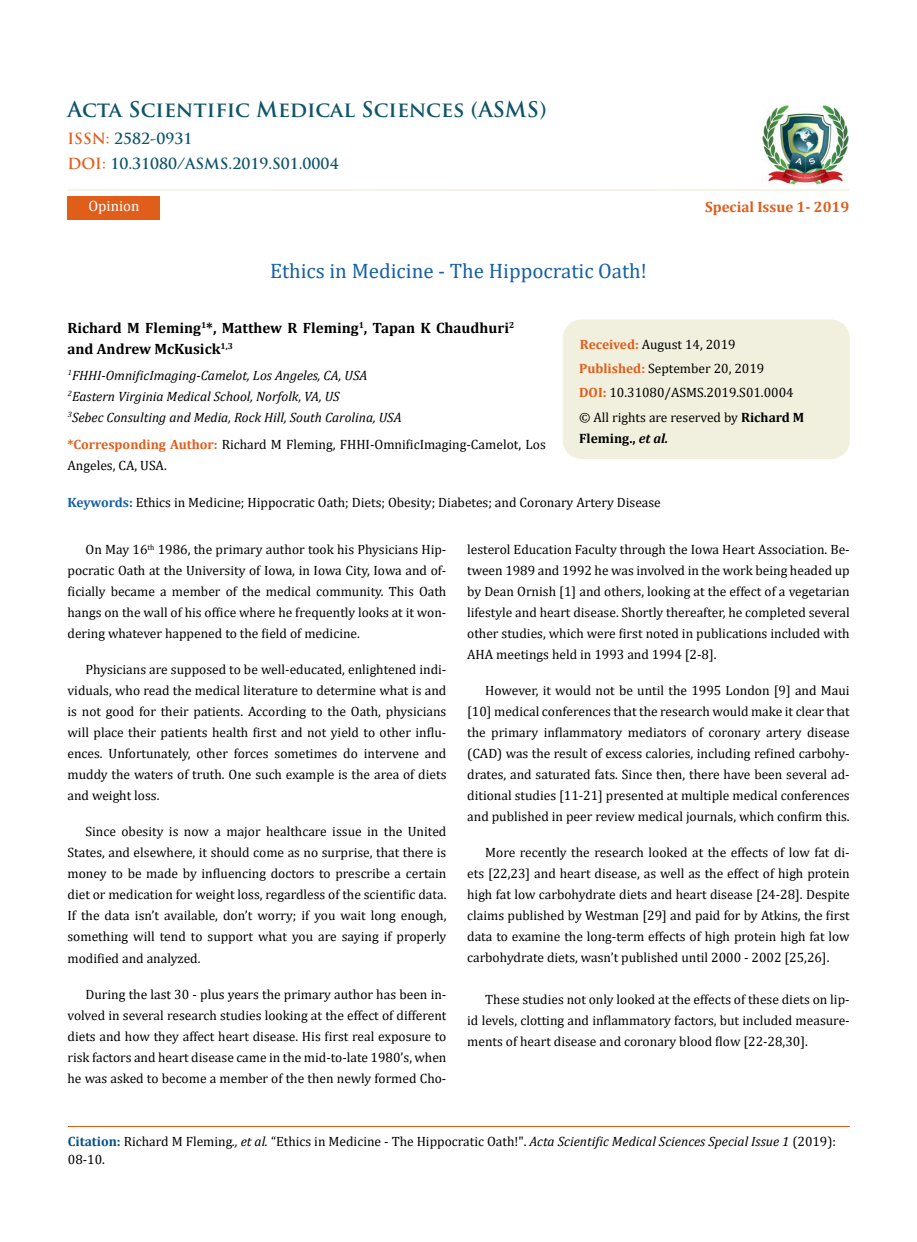
<style>
.page{position:relative;width:917px;height:1242px;background:#fff}
.page>*{position:absolute;margin:0;border:0;box-sizing:border-box;transform-origin:0 0}
.t1{font:21px "Cambria";color:#1560a6}
.t2{font:700 21px "Trajan Pro";color:#0e546a}
.t3{font:700 15px/21px "Cambria";color:#000}
.t4{font:700 15px/24.8px "Trajan Pro";color:#0e546a}
.t5{font:700 15px "Cambria";color:#e05d1a}
.t6{font:15px "Cambria";color:#fff}
.t7{font:13.5px/21px "Cambria";color:#000;text-align:justify}
.t8{font:italic 13.5px/21px "Cambria";color:#000}
.s1{color:#e05d1a}
.s2{font-weight:700;color:#e05d1a}
.s3{font-weight:700}
.s4{font-weight:700;font-style:italic}
.s5{font-weight:700;color:#1560a6}
.s6{font-weight:700;color:#035089}
.s7{font-style:italic}
</style>
<div class="page">
<div style="left:67px;top:197px;width:93px;height:23px;background:#e05d1a"></div>
<img style="left:762px;top:105px;width:86px;height:80px">
<div style="left:563px;top:320px;width:286px;height:138px;background:#f1f0de;border-radius:18px"></div>
<div style="left:562px;top:320px;width:287px;height:139px;border:2px solid #f1f0de;border-radius:18px"></div>
<hr style="left:68px;top:189px;width:781px;height:2px;background:#f1f0de">
<hr style="left:68px;top:1127px;width:781px;height:1px;background:#e05d1a">
<h1 class="t2" style="left:67px;top:96px;width:480px">Acta Scientific Medical Sciences (ASMS)</h1>
<p class="t4" style="left:67px;top:127px;width:273px"><span class="s1">ISSN:</span> 2582-0931<br><span class="s1">DOI:</span> 10.31080/ASMS.2019.S01.0004</p>
<p class="t6" style="left:88px;top:197px;width:53px">Opinion</p>
<p class="t5" style="left:705px;top:196px;width:146px">Special Issue 1- 2019</p>
<h1 class="t1" style="left:270px;top:259px;width:378px">Ethics in Medicine - The Hippocratic Oath!</h1>
<p class="t3" style="left:67px;top:317px;width:448px">Richard M Fleming<sup>1</sup>*, Matthew R Fleming<sup>1</sup>, Tapan K Chaudhuri<sup>2 </sup>and Andrew McKusick<sup>1,3</sup></p>
<p class="t8" style="left:68px;top:364px;width:335px"><sup>1</sup>FHHI-OmnificImaging-Camelot, Los Angeles, CA, USA<br><sup>2</sup>Eastern Virginia Medical School, Norfolk, VA, US<br><sup>3</sup>Sebec Consulting and Media, Rock Hill, South Carolina, USA</p>
<p class="t7" style="left:67px;top:433px;width:480px"><span class="s2">*Corresponding Author:</span> Richard M Fleming, FHHI-OmnificImaging-Camelot, Los<br>Angeles, CA, USA.</p>
<p class="t7" style="left:579px;top:332px;width:187px;line-height:24.5px"><span class="s2">Received:</span> August 14, 2019<br><span class="s2">Published:</span> September 20, 2019</p>
<p class="t7" style="left:579px;top:407px;width:227px">© All rights are reserved by <span class="s3">Richard M<br>Fleming.,</span> <span class="s4">et al.</span></p>
<p class="t7" style="left:579px;top:382px;width:216px"><span class="s2">DOI:</span> 10.31080/ASMS.2019.S01.0004</p>
<p class="t7" style="left:67px;top:492px;width:595px"><span class="s5">Keywords:</span> Ethics in Medicine; Hippocratic Oath; Diets; Obesity; Diabetes; and Coronary Artery Disease</p>
<p class="t7" style="left:67px;top:539px;width:380px;text-indent:18px">On May 16<sup>th</sup> 1986, the primary author took his Physicians Hip&shy;pocratic Oath at the University of Iowa, in Iowa City, Iowa and of&shy;ficially became a member of the medical community. This Oath hangs on the wall of his office where he frequently looks at it won&shy;dering whatever happened to the field of medicine.</p>
<p class="t7" style="left:67px;top:659px;width:380px;text-indent:18px">Physicians are supposed to be well-educated, enlightened indi&shy;viduals, who read the medical literature to determine what is and is not good for their patients. According to the Oath, physicians will place their patients health first and not yield to other influ&shy;ences. Unfortunately, other forces sometimes do intervene and muddy the waters of truth. One such example is the area of diets and weight loss.</p>
<p class="t7" style="left:67px;top:821px;width:380px;text-indent:18px">Since obesity is now a major healthcare issue in the United States, and elsewhere, it should come as no surprise, that there is money to be made by influencing doctors to prescribe a certain diet or medication for weight loss, regardless of the scientific data.<br>If the data isn’t available, don’t worry; if you wait long enough, something will tend to support what you are saying if properly modified and analyzed.</p>
<p class="t7" style="left:67px;top:983px;width:380px;text-indent:18px">During the last 30 - plus years the primary author has been in&shy;volved in several research studies looking at the effect of different diets and how they affect heart disease. His first real exposure to risk factors and heart disease came in the mid-to-late 1980’s, when he was asked to become a member of the then newly formed Cho-</p>
<p class="t7" style="left:467px;top:539px;width:384px">lesterol Education Faculty through the Iowa Heart Association. Be&shy;tween 1989 and 1992 he was involved in the work being headed up by Dean Ornish [1] and others, looking at the effect of a vegetarian lifestyle and heart disease. Shortly thereafter, he completed several other studies, which were first noted in publications included with AHA meetings held in 1993 and 1994 [2-8].</p>
<p class="t7" style="left:467px;top:680px;width:384px;text-indent:18px">However, it would not be until the 1995 London [9] and Maui [10] medical conferences that the research would make it clear that the primary inflammatory mediators of coronary artery disease (CAD) was the result of excess calories, including refined carbohy&shy;drates, and saturated fats. Since then, there have been several ad&shy;ditional studies [11-21] presented at multiple medical conferences and published in peer review medical journals, which confirm this.</p>
<p class="t7" style="left:467px;top:842px;width:384px;text-indent:18px">More recently the research looked at the effects of low fat di&shy;ets [22,23] and heart disease, as well as the effect of high protein high fat low carbohydrate diets and heart disease [24-28]. Despite claims published by Westman [29] and paid for by Atkins, the first data to examine the long-term effects of high protein high fat low carbohydrate diets, wasn’t published until 2000 - 2002 [25,26].</p>
<p class="t7" style="left:467px;top:989px;width:384px;text-indent:18px">These studies not only looked at the effects of these diets on lip&shy;id levels, clotting and inflammatory factors, but included measure&shy;ments of heart disease and coronary blood flow [22-28,30].</p>
<p class="t7" style="left:68px;top:1132px;width:769px;line-height:18px"><span class="s6">Citation:</span> Richard M Fleming<span class="s7">., et al.</span> “Ethics in Medicine - The Hippocratic Oath!". <span class="s7">Acta Scientific Medical Sciences Special Issue 1</span> (2019):<br>08-10.</p>
</div>
